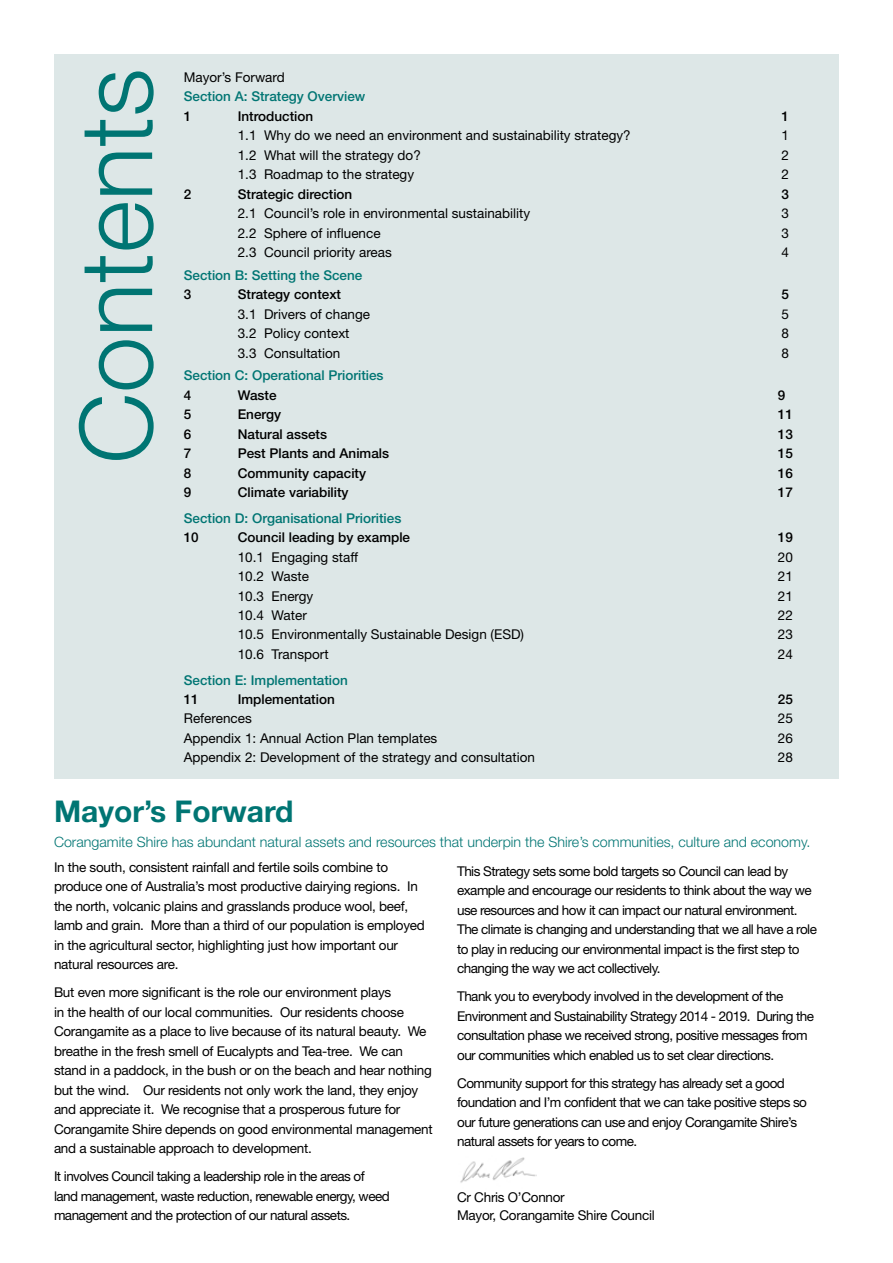
<style>
.page{position:relative;width:893px;height:1263px;background:#fff}
.page>*{position:absolute;margin:0;border:0;box-sizing:border-box;transform-origin:0 0}
.t1{font:300 100.65px "Helvetica Neue LT Std";color:#007573}
.t2{font:700 30px "Helvetica Neue LT Std";color:#007573}
.t3{font:300 14.25px "Helvetica Neue LT Std";color:#007573}
.t4{font:13.5px/19.5px "Helvetica Neue LT Std";letter-spacing:-.04em;color:#000}
.t5{font:13.5px/19.5px "Helvetica Neue LT Std";letter-spacing:-.02em;color:#000}
.t6{font:13.5px "Helvetica Neue LT Std";color:#000}
.t7{font:500 13.5px "Helvetica Neue LT Std";color:#000}
.t8{font:500 13.5px "Helvetica Neue LT Std";color:#007573}
</style>
<div class="page">
<div style="left:54px;top:54px;width:784px;height:724px;background:#dde7e7"></div>
<img style="left:460px;top:1157px;width:76px;height:26px">
<h1 class="t1" style="left:55px;top:464px;width:397px;rotate:-90deg">Contents</h1>
<p class="t6" style="left:184px;top:69px;width:102px">Mayor’s Forward</p>
<p class="t8" style="left:184px;top:88px;width:183px">Section A: Strategy Overview</p>
<p class="t7" style="left:184px;top:108px;width:9px">1</p>
<p class="t7" style="left:238px;top:108px;width:77px">Introduction</p>
<p class="t7" style="left:782px;top:108px;width:9px">1</p>
<p class="t6" style="left:238px;top:127px;width:394px">1.1 Why do we need an environment and sustainability strategy?</p>
<p class="t5" style="left:782px;top:125px;width:9px">1</p>
<p class="t6" style="left:238px;top:147px;width:185px">1.2 What will the strategy do?</p>
<p class="t5" style="left:782px;top:145px;width:9px">2</p>
<p class="t6" style="left:238px;top:166px;width:178px">1.3 Roadmap to the strategy</p>
<p class="t5" style="left:782px;top:164px;width:9px">2</p>
<p class="t7" style="left:184px;top:186px;width:9px">2</p>
<p class="t7" style="left:238px;top:186px;width:116px">Strategic direction</p>
<p class="t7" style="left:782px;top:186px;width:9px">3</p>
<p class="t6" style="left:238px;top:205px;width:294px">2.1 Council’s role in environmental sustainability</p>
<p class="t5" style="left:782px;top:203px;width:9px">3</p>
<p class="t6" style="left:238px;top:225px;width:144px">2.2 Sphere of influence</p>
<p class="t5" style="left:782px;top:223px;width:9px">3</p>
<p class="t6" style="left:238px;top:244px;width:156px">2.3 Council priority areas</p>
<p class="t5" style="left:782px;top:242px;width:9px">4</p>
<p class="t8" style="left:184px;top:267px;width:180px">Section B: Setting the Scene</p>
<p class="t7" style="left:184px;top:286px;width:9px">3</p>
<p class="t7" style="left:238px;top:286px;width:105px">Strategy context</p>
<p class="t7" style="left:782px;top:286px;width:9px">5</p>
<p class="t6" style="left:238px;top:306px;width:134px">3.1 Drivers of change</p>
<p class="t5" style="left:782px;top:304px;width:9px">5</p>
<p class="t6" style="left:238px;top:325px;width:113px">3.2 Policy context</p>
<p class="t5" style="left:782px;top:323px;width:9px">8</p>
<p class="t6" style="left:238px;top:345px;width:104px">3.3 Consultation</p>
<p class="t5" style="left:782px;top:343px;width:9px">8</p>
<p class="t8" style="left:184px;top:367px;width:201px">Section C: Operational Priorities</p>
<p class="t7" style="left:184px;top:387px;width:9px">4</p>
<p class="t7" style="left:238px;top:387px;width:40px">Waste</p>
<p class="t7" style="left:778px;top:387px;width:9px">9</p>
<p class="t7" style="left:184px;top:406px;width:9px">5</p>
<p class="t7" style="left:238px;top:406px;width:45px">Energy</p>
<p class="t7" style="left:778px;top:406px;width:17px">11</p>
<p class="t7" style="left:184px;top:426px;width:9px">6</p>
<p class="t7" style="left:238px;top:426px;width:91px">Natural assets</p>
<p class="t7" style="left:778px;top:426px;width:17px">13</p>
<p class="t7" style="left:184px;top:445px;width:9px">7</p>
<p class="t7" style="left:238px;top:445px;width:153px">Pest Plants and Animals</p>
<p class="t7" style="left:778px;top:445px;width:17px">15</p>
<p class="t7" style="left:184px;top:465px;width:9px">8</p>
<p class="t7" style="left:238px;top:465px;width:130px">Community capacity</p>
<p class="t7" style="left:778px;top:465px;width:17px">16</p>
<p class="t7" style="left:184px;top:484px;width:9px">9</p>
<p class="t7" style="left:238px;top:484px;width:112px">Climate variability</p>
<p class="t7" style="left:778px;top:484px;width:17px">17</p>
<p class="t8" style="left:184px;top:510px;width:219px">Section D: Organisational Priorities</p>
<p class="t7" style="left:184px;top:529px;width:17px">10</p>
<p class="t7" style="left:238px;top:529px;width:174px">Council leading by example</p>
<p class="t7" style="left:778px;top:529px;width:17px">19</p>
<p class="t6" style="left:238px;top:549px;width:122px">10.1 Engaging staff</p>
<p class="t5" style="left:778px;top:547px;width:17px">20</p>
<p class="t5" style="left:238px;top:566px;width:73px">10.2 Waste</p>
<p class="t5" style="left:778px;top:566px;width:17px">21</p>
<p class="t6" style="left:238px;top:588px;width:77px">10.3 Energy</p>
<p class="t5" style="left:778px;top:586px;width:17px">21</p>
<p class="t5" style="left:238px;top:605px;width:71px">10.4 Water</p>
<p class="t5" style="left:778px;top:605px;width:17px">22</p>
<p class="t6" style="left:238px;top:627px;width:288px">10.5 Environmentally Sustainable Design (ESD)</p>
<p class="t5" style="left:778px;top:625px;width:17px">23</p>
<p class="t6" style="left:238px;top:646px;width:92px">10.6 Transport</p>
<p class="t5" style="left:778px;top:644px;width:17px">24</p>
<p class="t8" style="left:184px;top:672px;width:166px">Section E: Implementation</p>
<p class="t7" style="left:184px;top:691px;width:17px">11</p>
<p class="t7" style="left:238px;top:691px;width:99px">Implementation</p>
<p class="t7" style="left:778px;top:691px;width:17px">25</p>
<p class="t6" style="left:184px;top:711px;width:69px">References</p>
<p class="t5" style="left:778px;top:709px;width:17px">25</p>
<p class="t6" style="left:184px;top:730px;width:255px">Appendix 1: Annual Action Plan templates</p>
<p class="t5" style="left:778px;top:728px;width:17px">26</p>
<p class="t6" style="left:184px;top:750px;width:353px">Appendix 2: Development of the strategy and consultation</p>
<p class="t5" style="left:778px;top:748px;width:17px">28</p>
<h2 class="t2" style="left:54px;top:793px;width:241px">Mayor’s Forward</h2>
<p class="t5" style="left:54px;top:857px;width:372px">In the south, consistent rainfall and fertile soils combine to produce one of Australia’s most productive dairying regions. In the north, volcanic plains and grasslands produce wool, beef, lamb and grain. More than a third of our population is employed in the agricultural sector, highlighting just how important our natural resources are.</p>
<p class="t5" style="left:54px;top:982px;width:380px">But even more significant is the role our environment plays<br>in the health of our local communities. Our residents choose Corangamite as a place to live because of its natural beauty. We breathe in the fresh smell of Eucalypts and Tea-tree. We can stand in a paddock, in the bush or on the beach and hear nothing but the wind. Our residents not only work the land, they enjoy and appreciate it. We recognise that a prosperous future for Corangamite Shire depends on good environmental management and a sustainable approach to development.</p>
<p class="t4" style="left:54px;top:1166px;width:337px">It involves Council taking a leadership role in the areas of land management, waste reduction, renewable energy, weed management and the protection of our natural assets.</p>
<p class="t3" style="left:54px;top:833px;width:758px">Corangamite Shire has abundant natural assets and resources that underpin the Shire’s communities, culture and economy.</p>
<p class="t4" style="left:457px;top:861px;width:361px">This Strategy sets some bold targets so Council can lead by example and encourage our residents to think about the way we use resources and how it can impact our natural environment.<br>The climate is changing and understanding that we all have a role to play in reducing our environmental impact is the first step to changing the way we act collectively.</p>
<p class="t4" style="left:457px;top:986px;width:358px">Thank you to everybody involved in the development of the Environment and Sustainability Strategy 2014 - 2019. During the consultation phase we received strong, positive messages from our communities which enabled us to set clear directions.</p>
<p class="t4" style="left:457px;top:1073px;width:351px">Community support for this strategy has already set a good foundation and I’m confident that we can take positive steps so our future generations can use and enjoy Corangamite Shire’s natural assets for years to come.</p>
<p class="t5" style="left:457px;top:1188px;width:199px;line-height:18px">Cr Chris O’Connor<br>Mayor, Corangamite Shire Council</p>
</div>
